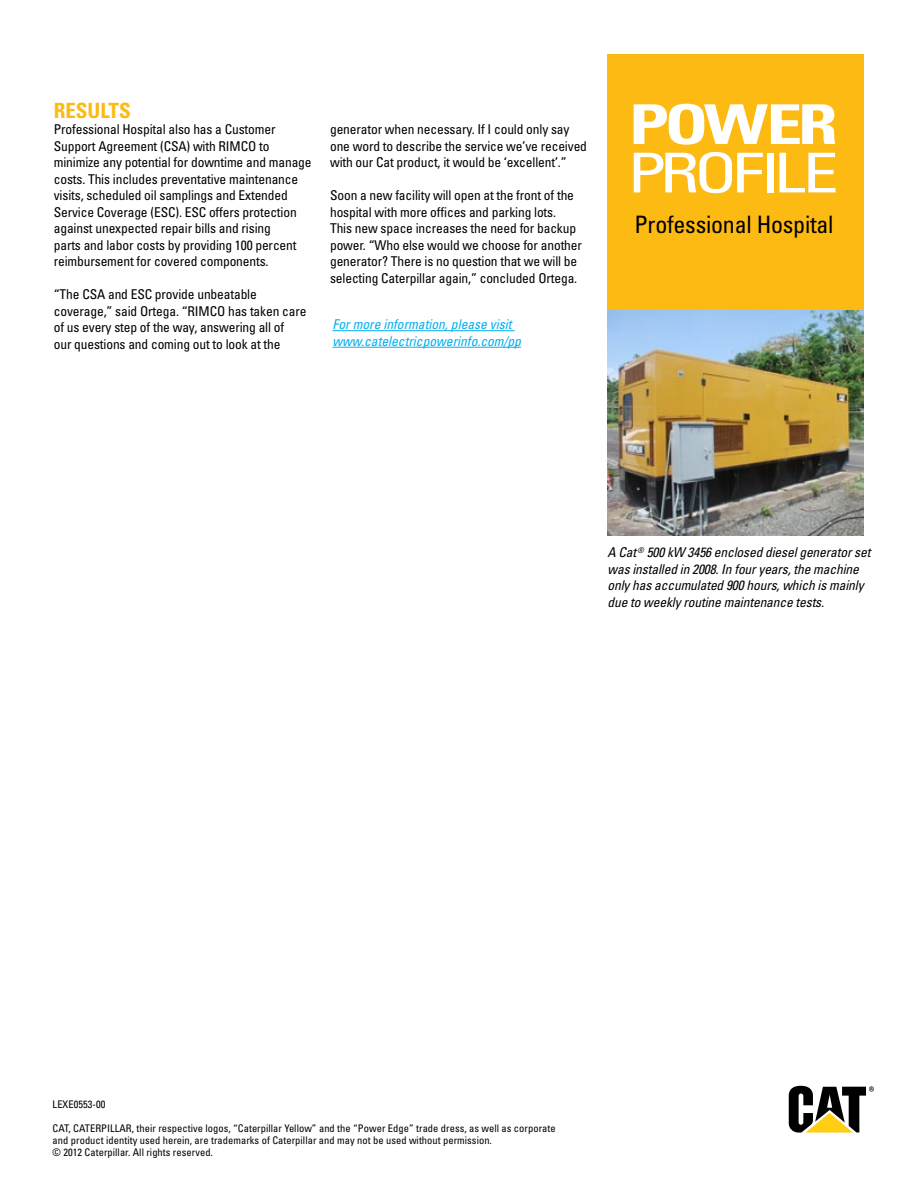
<style>
.page{position:relative;width:918px;height:1188px;background:#fff}
.page>*{position:absolute;margin:0;border:0;box-sizing:border-box;transform-origin:0 0}
.t1{font:condensed 54.9px "Univers";letter-spacing:-.08em;color:#fff;scale:1.3 1}
.t2{font:700 condensed 54.9px "Univers";letter-spacing:-.06em;color:#fff;scale:1.3 1}
.t3{font:condensed 24px "Univers";letter-spacing:-.01em;color:#000}
.t4{font:700 condensed 21px "Univers";color:#fdba12}
.t5{font:condensed 13.5px/16.5px "Univers";letter-spacing:-.01em;color:#000}
.t6{font:italic condensed 13.5px/16.5px "Univers";letter-spacing:-.01em;color:#000}
.t7{font:italic condensed 13.5px/16.5px "Univers";color:#00aeef}
.t8{font:condensed 10.5px/12px "Univers";letter-spacing:.005em;color:#000}
</style>
<div class="page">
<div style="left:608px;top:54px;width:256px;height:256px;background:#fdba12"></div>
<img style="left:608px;top:310px;width:255px;height:226px">
<svg style="left:789px;top:1086px;width:85px;height:47px"></svg>
<hr style="left:332px;top:330px;width:183px;height:1px;background:#00aeef">
<hr style="left:332px;top:347px;width:189px;height:1px;background:#00aeef">
<h3 class="t4" style="left:54px;top:98px;width:78px">RESULTS</h3>
<p class="t5" style="left:54px;top:121px;width:259px">Professional Hospital also has a Customer Support Agreement (CSA) with RIMCO to minimize any potential for downtime and manage costs. This includes preventative maintenance visits, scheduled oil samplings and Extended Service Coverage (ESC). ESC offers protection against unexpected repair bills and rising<br>parts and labor costs by providing 100 percent reimbursement for covered components.</p>
<p class="t5" style="left:54px;top:286px;width:254px">“The CSA and ESC provide unbeatable coverage,” said Ortega. “RIMCO has taken care of us every step of the way, answering all of<br>our questions and coming out to look at the</p>
<p class="t5" style="left:330px;top:121px;width:258px">generator when necessary. If I could only say one word to describe the service we’ve received with our Cat product, it would be ‘excellent’.”</p>
<p class="t5" style="left:330px;top:187px;width:253px">Soon a new facility will open at the front of the hospital with more offices and parking lots.<br>This new space increases the need for backup power. “Who else would we choose for another generator? There is no question that we will be selecting Caterpillar again,” concluded Ortega.</p>
<p class="t7" style="left:332px;top:316px;width:190px">For more information, please visit www.catelectricpowerinfo.com/pp</p>
<h1 class="t2" style="left:629px;top:91px;width:162px">POWER</h1>
<h1 class="t1" style="left:627px;top:138px;width:164px">PROFILE</h1>
<h2 class="t3" style="left:634px;top:209px;width:201px">Professional Hospital</h2>
<p class="t6" style="left:607px;top:544px;width:264px">A Cat <sup>®</sup> 500 kW 3456 enclosed diesel generator set was installed in 2008. In four years, the machine only has accumulated 900 hours, which is mainly due to weekly routine maintenance tests.</p>
<p class="t8" style="left:53px;top:1098px;width:54px">LEXE0553-00</p>
<p class="t8" style="left:53px;top:1122px;width:505px">CAT, CATERPILLAR, their respective logos, “Caterpillar Yellow” and the “Power Edge” trade dress, as well as corporate and product identity used herein, are trademarks of Caterpillar and may not be used without permission.<br>© 2012 Caterpillar. All rights reserved.</p>
</div>
